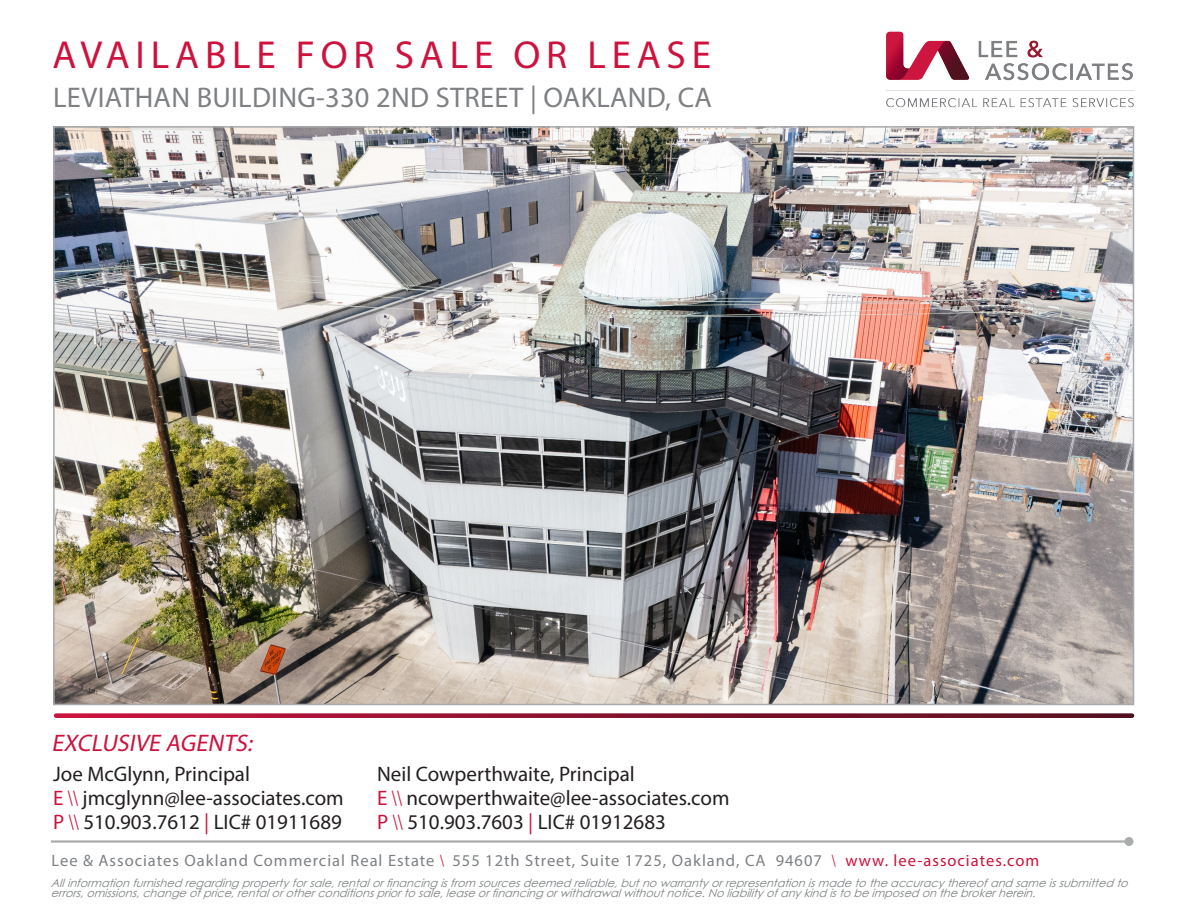
<style>
.page{position:relative;width:1188px;height:918px;background:#fff}
.page>*{position:absolute;margin:0;border:0;box-sizing:border-box;transform-origin:0 0}
.Property_Address{font:39.15px "Myriad Pro";letter-spacing:.15em;color:#cd123d}
.Property_Address-2{font:28.5px "Myriad Pro";letter-spacing:.01em;color:#7e8083}
.Default{font:italic 24px "Myriad Pro";color:#cd123d}
.Pa0{font:21px "Myriad Pro";color:#231f20}
.Pa0-2{font:16.5px "Myriad Pro";letter-spacing:.06em;color:#7e8083}
.Pa2{font:italic 11.25px/10.5px "Century Gothic";color:#7e8083}
.s1{color:#cd123d}
</style>
<div class="page">
<img style="left:56px;top:129px;width:1075px;height:573px">
<svg style="left:54px;top:713px;width:1080px;height:5px;background:#94233d"></svg>
<hr style="left:51px;top:840px;width:1078px;height:3px;background:#7e8083">
<div style="left:1125px;top:837px;width:9px;height:9px;background:#abacae;border-radius:50%"></div>
<img style="left:886px;top:31px;width:249px;height:77px">
<p class="Property_Address" style="left:53px;top:31px;width:660px">AVAILABLE FOR SALE OR LEASE</p>
<p class="Property_Address-2" style="left:53px;top:79px;width:660px">LEVIATHAN BUILDING-330 2ND STREET | OAKLAND, CA</p>
<p class="Default" style="left:52px;top:728px;width:207px">EXCLUSIVE AGENTS:</p>
<p class="Pa0" style="left:53px;top:761px;width:198px">Joe McGlynn, Principal</p>
<p class="Pa0" style="left:53px;top:785px;width:292px"><span class="s1">E \\</span> jmcglynn@lee-associates.com</p>
<p class="Pa0" style="left:53px;top:809px;width:290px"><span class="s1">P \\</span> 510.903.7612 <span class="s1">|</span> LIC# 01911689</p>
<p class="Pa0" style="left:377px;top:761px;width:259px">Neil Cowperthwaite, Principal</p>
<p class="Pa0" style="left:377px;top:785px;width:354px"><span class="s1">E \\</span> ncowperthwaite@lee-associates.com</p>
<p class="Pa0" style="left:377px;top:809px;width:290px"><span class="s1">P \\</span> 510.903.7603 <span class="s1">|</span> LIC# 01912683</p>
<p class="Pa0-2" style="left:52px;top:850px;width:989px">Lee &amp; Associates Oakland Commercial Real Estate <span class="s1">\</span> 555 12th Street, Suite 1725, Oakland, CA 94607 <span class="s1">\ www. lee-associates.com</span></p>
<p class="Pa2" style="left:51px;top:877px;width:1083px">Allinformationfurnishedregardingpropertyforsale,rentalorfinancingisfrom sourcesdeemedreliable,butnowarrantyorrepresentationismadetotheaccuracythereofandsameissubmittedto errors,omissions,changeofprice,rentalorotherconditionspriortosale,leaseorfinancingorwithdrawalwithoutnotice.Noliabilityofanykindistobeimposedonthebrokerherein.</p>
</div>
